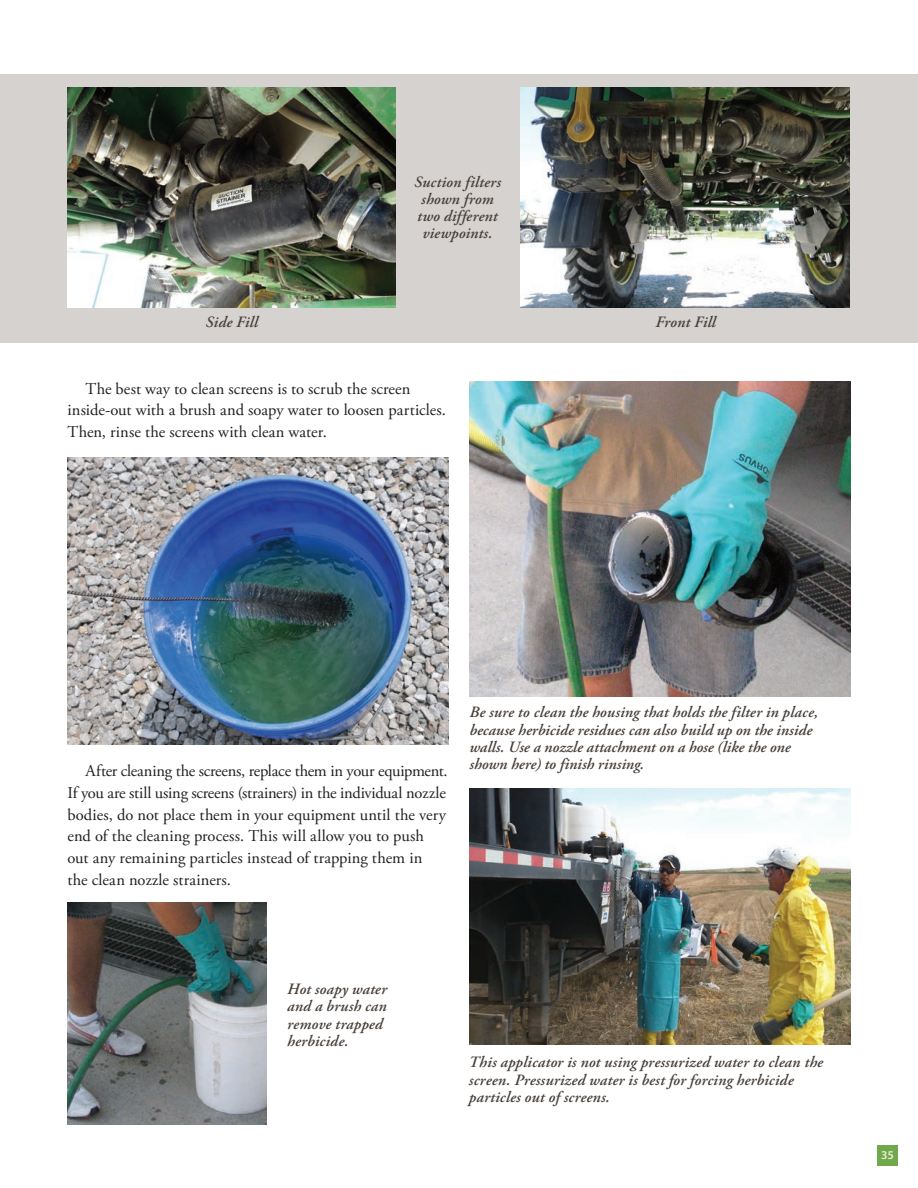
<style>
.page{position:relative;width:918px;height:1188px;background:#fff}
.page>*{position:absolute;margin:0;border:0;box-sizing:border-box;transform-origin:0 0}
.t1{font:16.5px/21.8px "Adobe Garamond Pro";color:#231f20}
.t2{font:italic 600 15.75px/17.2px "Adobe Garamond Pro";letter-spacing:.01em;color:#48403b}
.t3{font:600 12px "Myriad Pro";color:#f0ecd9}
</style>
<div class="page">
<div style="left:0;top:74px;width:918px;height:269px;background:#d6d2d0"></div>
<div style="left:878px;top:1145px;width:20px;height:21px;background:#70a94c"></div>
<img style="left:68px;top:88px;width:328px;height:220px">
<img style="left:521px;top:88px;width:329px;height:220px">
<img style="left:68px;top:457px;width:381px;height:287px">
<img style="left:68px;top:903px;width:199px;height:222px">
<img style="left:469px;top:382px;width:381px;height:315px">
<img style="left:470px;top:789px;width:380px;height:256px">
<p class="t2" style="left:414px;top:174px;width:88px;text-align:center">Suction filters shown from two different viewpoints.</p>
<p class="t2" style="left:206px;top:314px;width:54px">Side Fill</p>
<p class="t2" style="left:656px;top:314px;width:62px">Front Fill</p>
<p class="t1" style="left:68px;top:378px;width:380px;text-indent:18px">The best way to clean screens is to scrub the screen inside-out with a brush and soapy water to loosen particles.<br>Then, rinse the screens with clean water.</p>
<p class="t1" style="left:68px;top:761px;width:382px;text-indent:18px">After cleaning the screens, replace them in your equipment.<br>If you are still using screens (strainers) in the individual nozzle bodies, do not place them in your equipment until the very end of the cleaning process. This will allow you to push out any remaining particles instead of trapping them in<br>the clean nozzle strainers.</p>
<p class="t2" style="left:470px;top:704px;width:350px">Be sure to clean the housing that holds the filter in place, because herbicide residues can also build up on the inside walls. Use a nozzle attachment on a hose (like the one shown here) to finish rinsing.</p>
<p class="t2" style="left:287px;top:981px;width:101px">Hot soapy water and a brush can remove trapped herbicide.</p>
<p class="t2" style="left:469px;top:1054px;width:356px">This applicator is not using pressurized water to clean the screen. Pressurized water is best for forcing herbicide particles out of screens.</p>
<p class="t3" style="left:881px;top:1147px;width:14px">35</p>
</div>
